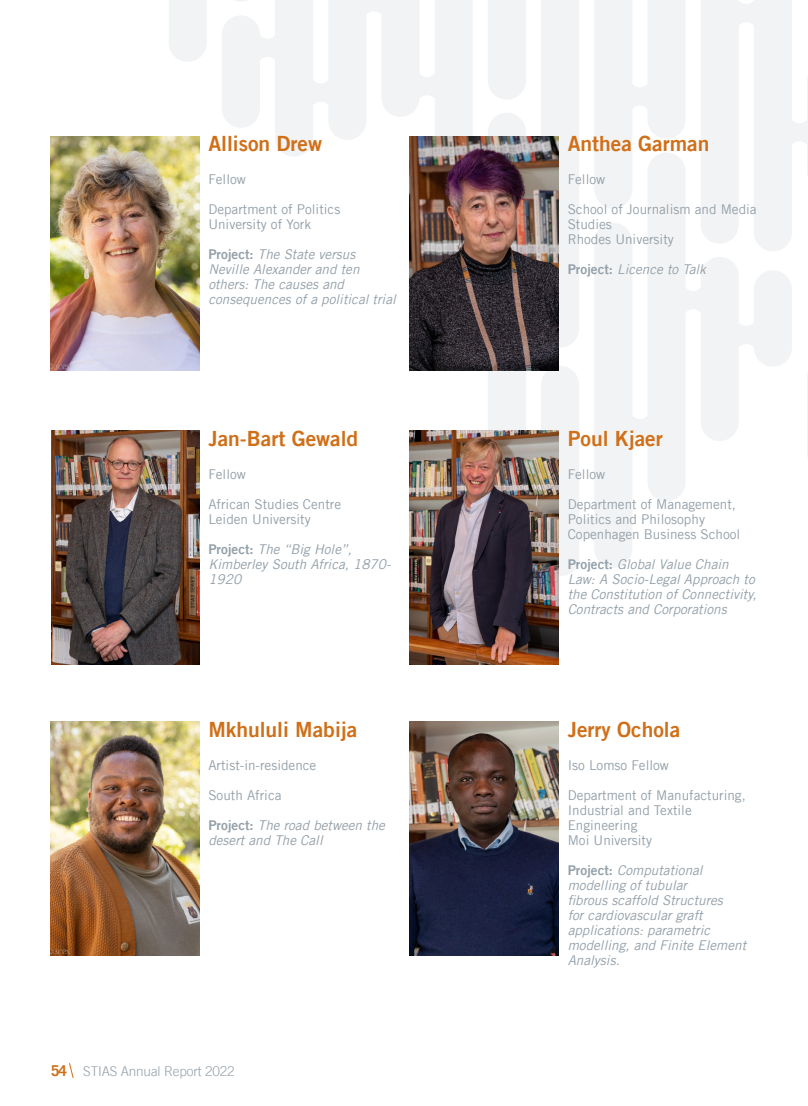
<style>
.page{position:relative;width:808px;height:1106px;background:#fff}
.page>*{position:absolute;margin:0;border:0;box-sizing:border-box;transform-origin:0 0}
.Heading_3{font:21px "Trade Gothic LT Bold Two";color:#d06f18}
.Body{font:italic 13.5px/15px "Trade Gothic LT";color:#94a0a9}
.Body-2{font:13.5px/15px "Trade Gothic LT";color:#94a0a9}
.t1{font:300 13.5px "Trade Gothic LT";letter-spacing:-.01em;color:#94a0a9}
.s1{font-family:"Trade Gothic LT Bold Two";font-style:normal}
.s2{font-weight:700;font-size:15px;color:#d06f18}
</style>
<div class="page">
<svg style="left:69px;top:1063px;width:5px;height:15px"></svg>
<svg style="left:807px;top:374px;width:1px;height:82px"></svg>
<svg style="left:488px;top:251px;width:304px;height:325px;fill:#f2f3f4"></svg>
<svg style="left:169px;top:0;width:639px;height:251px;fill:#f2f3f4"></svg>
<img style="left:51px;top:721px;width:149px;height:234px">
<img style="left:51px;top:430px;width:149px;height:234px">
<img style="left:409px;top:430px;width:149px;height:234px">
<img style="left:51px;top:136px;width:149px;height:234px">
<img style="left:409px;top:136px;width:149px;height:234px">
<img style="left:409px;top:721px;width:149px;height:234px">
<p class="Heading_3" style="left:208px;top:131px;width:115px">Allison Drew</p>
<p class="Body-2" style="left:208px;top:172px;width:39px">Fellow</p>
<p class="Body-2" style="left:208px;top:202px;width:133px">Department of Politics</p>
<p class="Body-2" style="left:208px;top:217px;width:104px">University of York</p>
<p class="Body" style="left:208px;top:247px;width:189px"><span class="s1">Project:</span> The State versus<br>Neville Alexander and ten others: The causes and consequences of a political trial</p>
<p class="Heading_3" style="left:208px;top:425px;width:151px">Jan-Bart Gewald</p>
<p class="Body-2" style="left:208px;top:466px;width:39px">Fellow</p>
<p class="Body-2" style="left:208px;top:496px;width:134px">African Studies Centre</p>
<p class="Body-2" style="left:208px;top:511px;width:104px">Leiden University</p>
<p class="Body" style="left:208px;top:541px;width:184px"><span class="s1">Project:</span> The “Big Hole”,<br>Kimberley South Africa, 1870-<br>1920</p>
<p class="Heading_3" style="left:208px;top:716px;width:150px">Mkhululi Mabija</p>
<p class="Body-2" style="left:208px;top:757px;width:109px">Artist-in-residence</p>
<p class="Body-2" style="left:208px;top:787px;width:75px">South Africa</p>
<p class="Body" style="left:208px;top:817px;width:178px"><span class="s1">Project:</span> The road between the desert and The Call</p>
<p class="t1" style="left:51px;top:1063px;width:185px"><span class="s2">54</span> STIAS Annual Report 2022</p>
<p class="Heading_3" style="left:568px;top:131px;width:143px">Anthea Garman</p>
<p class="Body-2" style="left:568px;top:172px;width:39px">Fellow</p>
<p class="Body-2" style="left:568px;top:202px;width:190px">School of Journalism and Media<br>Studies</p>
<p class="Body-2" style="left:568px;top:232px;width:108px">Rhodes University</p>
<p class="Body" style="left:568px;top:262px;width:140px"><span class="s1">Project:</span> Licence to Talk</p>
<p class="Heading_3" style="left:568px;top:425px;width:97px">Poul Kjaer</p>
<p class="Body-2" style="left:568px;top:466px;width:39px">Fellow</p>
<p class="Body-2" style="left:568px;top:496px;width:170px">Department of Management,<br>Politics and Philosophy</p>
<p class="Body-2" style="left:568px;top:526px;width:174px">Copenhagen Business School</p>
<p class="Body" style="left:568px;top:556px;width:190px"><span class="s1">Project:</span> Global Value Chain<br>Law: A Socio-Legal Approach to the Constitution of Connectivity,<br>Contracts and Corporations</p>
<p class="Heading_3" style="left:568px;top:716px;width:114px">Jerry Ochola</p>
<p class="Body-2" style="left:568px;top:757px;width:103px">Iso Lomso Fellow</p>
<p class="Body-2" style="left:568px;top:787px;width:180px">Department of Manufacturing,<br>Industrial and Textile<br>Engineering</p>
<p class="Body-2" style="left:568px;top:832px;width:86px">Moi University</p>
<p class="Body" style="left:568px;top:862px;width:180px"><span class="s1">Project:</span> Computational modelling of tubular<br>fibrous scaffold Structures<br>for cardiovascular graft applications: parametric modelling, and Finite Element<br>Analysis.</p>
</div>
